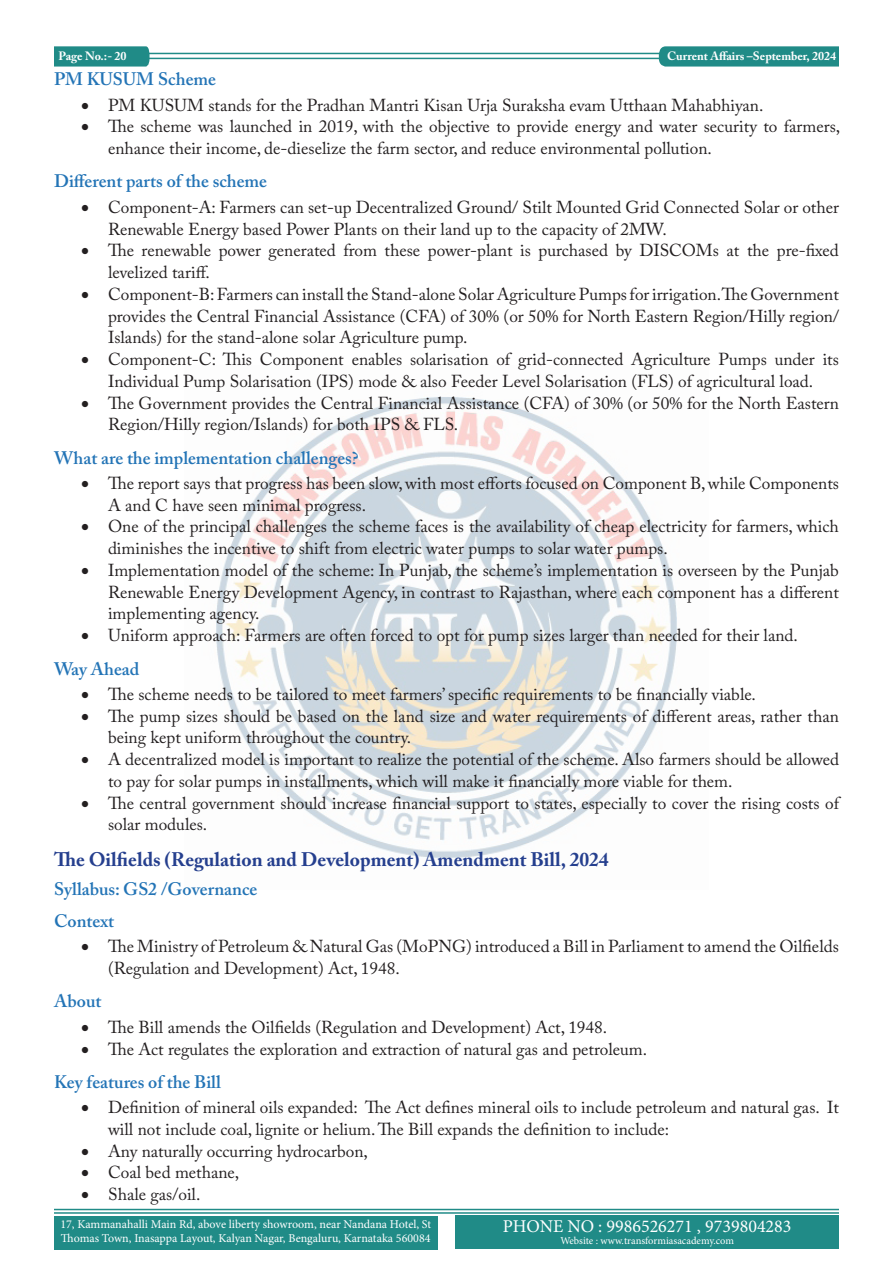
<style>
.page{position:relative;width:893px;height:1263px;background:#fff}
.page>*{position:absolute;margin:0;border:0;box-sizing:border-box;transform-origin:0 0}
.Main_Heading{font:700 19.5px "Adobe Caslon Pro";color:#253f8e}
.Sub_heading{font:600 18px "Adobe Caslon Pro";color:#2374b6}
.t1{font:18px "Minion Pro";color:#fff}
.t2{font:17.25px/21.8px "Adobe Caslon Pro";color:#231f20}
.t3{font:12px/14.4px "Minion Pro";letter-spacing:-.005em;color:#fff}
.t4{font:700 12px "Adobe Caslon Pro";color:#fff}
.t5{font:10.5px "Minion Pro";color:#fff}
</style>
<div class="page">
<hr style="left:148px;top:53px;width:691px;height:1px;background:#208b87">
<hr style="left:148px;top:58px;width:690px;height:1px;background:#208b87">
<svg style="left:54px;top:46px;width:96px;height:21px;background:#2a908c"></svg>
<svg style="left:659px;top:46px;width:180px;height:21px;background:#29908c"></svg>
<hr style="left:54px;top:1209px;width:785px;height:1px;background:#208b87">
<hr style="left:54px;top:1212px;width:785px;height:2px;background:#208b87">
<div style="left:54px;top:1216px;width:383px;height:33px;background:#208b87"></div>
<div style="left:455px;top:1216px;width:384px;height:33px;background:#208b87"></div>
<img style="left:216px;top:397px;width:461px;height:461px">
<p class="t4" style="left:59px;top:49px;width:70px">Page No.:- 20</p>
<p class="t4" style="left:667px;top:49px;width:170px">Current Affairs –September, 2024</p>
<p class="Sub_heading" style="left:54px;top:68px;width:163px">PM KUSUM Scheme</p>
<p class="t2" style="left:81px;top:94px;width:684px">• PM KUSUM stands for the Pradhan Mantri Kisan Urja Suraksha evam Utthaan Mahabhiyan.</p>
<p class="t2" style="left:108px;top:116px;width:734px;text-indent:-27px">• The scheme was launched in 2019, with the objective to provide energy and water security to farmers, enhance their income, de-dieselize the farm sector, and reduce environmental pollution.</p>
<p class="Sub_heading" style="left:54px;top:171px;width:215px">Different parts of the scheme</p>
<p class="t2" style="left:108px;top:196px;width:732px;text-indent:-27px">• Component-A: Farmers can set-up Decentralized Ground/ Stilt Mounted Grid Connected Solar or other<br>Renewable Energy based Power Plants on their land up to the capacity of 2MW.</p>
<p class="t2" style="left:108px;top:239px;width:732px;text-indent:-27px">• The renewable power generated from these power-plant is purchased by DISCOMs at the pre-fixed levelized tariff.</p>
<p class="t2" style="left:108px;top:283px;width:732px;text-align:justify;text-indent:-27px">• Component-B: Farmers can install the Stand-alone Solar Agriculture Pumps for irrigation. The Government provides the Central Financial Assistance (CFA) of 30% (or 50% for North Eastern Region/Hilly region/ Islands) for the stand-alone solar Agriculture pump.</p>
<p class="t2" style="left:81px;top:348px;width:759px;text-align:center">• Component-C: This Component enables solarisation of grid-connected Agriculture Pumps under its<br>Individual Pump Solarisation (IPS) mode &amp; also Feeder Level Solarisation (FLS) of agricultural load.</p>
<p class="t2" style="left:108px;top:392px;width:733px;text-indent:-27px">• The Government provides the Central Financial Assistance (CFA) of 30% (or 50% for the North Eastern<br>Region/Hilly region/Islands) for both IPS &amp; FLS.</p>
<p class="Sub_heading" style="left:54px;top:447px;width:306px">What are the implementation challenges?</p>
<p class="t2" style="left:108px;top:472px;width:733px;text-indent:-27px">• The report says that progress has been slow, with most efforts focused on Component B, while Components<br>A and C have seen minimal progress.</p>
<p class="t2" style="left:108px;top:516px;width:732px;text-indent:-27px">• One of the principal challenges the scheme faces is the availability of cheap electricity for farmers, which diminishes the incentive to shift from electric water pumps to solar water pumps.</p>
<p class="t2" style="left:108px;top:559px;width:732px;text-align:justify;text-indent:-27px">• Implementation model of the scheme: In Punjab, the scheme’s implementation is overseen by the Punjab Renewable Energy Development Agency, in contrast to Rajasthan, where each component has a different implementing agency.</p>
<p class="t2" style="left:81px;top:624px;width:718px">• Uniform approach: Farmers are often forced to opt for pump sizes larger than needed for their land.</p>
<p class="Sub_heading" style="left:54px;top:658px;width:87px">Way Ahead</p>
<p class="t2" style="left:81px;top:683px;width:676px">• The scheme needs to be tailored to meet farmers’ specific requirements to be financially viable.</p>
<p class="t2" style="left:108px;top:705px;width:732px;text-indent:-27px">• The pump sizes should be based on the land size and water requirements of different areas, rather than being kept uniform throughout the country.</p>
<p class="t2" style="left:108px;top:748px;width:733px;text-indent:-27px">• A decentralized model is important to realize the potential of the scheme. Also farmers should be allowed to pay for solar pumps in installments, which will make it financially more viable for them.</p>
<p class="t2" style="left:108px;top:792px;width:732px;text-indent:-27px">• The central government should increase financial support to states, especially to cover the rising costs of solar modules.</p>
<p class="Main_Heading" style="left:54px;top:848px;width:556px">The Oilfields (Regulation and Development) Amendment Bill, 2024</p>
<p class="Sub_heading" style="left:54px;top:878px;width:205px">Syllabus: GS2 /Governance</p>
<p class="Sub_heading" style="left:54px;top:910px;width:62px">Context</p>
<p class="t2" style="left:108px;top:935px;width:732px;text-indent:-27px">• The Ministry of Petroleum &amp; Natural Gas (MoPNG) introduced a Bill in Parliament to amend the Oilfields (Regulation and Development) Act, 1948.</p>
<p class="Sub_heading" style="left:54px;top:991px;width:49px">About</p>
<p class="t2" style="left:81px;top:1016px;width:528px">• The Bill amends the Oilfields (Regulation and Development) Act, 1948.</p>
<p class="t2" style="left:81px;top:1038px;width:568px">• The Act regulates the exploration and extraction of natural gas and petroleum.</p>
<p class="Sub_heading" style="left:54px;top:1071px;width:168px">Key features of the Bill</p>
<p class="t2" style="left:108px;top:1096px;width:733px;text-indent:-27px">• Definition of mineral oils expanded: The Act defines mineral oils to include petroleum and natural gas. It will not include coal, lignite or helium. The Bill expands the definition to include:</p>
<p class="t2" style="left:81px;top:1140px;width:288px">• Any naturally occurring hydrocarbon,</p>
<p class="t2" style="left:81px;top:1161px;width:160px">• Coal bed methane,</p>
<p class="t2" style="left:81px;top:1183px;width:121px">• Shale gas/oil.</p>
<p class="t3" style="left:60px;top:1217px;width:372px">17, Kammanahalli Main Rd, above liberty showroom, near Nandana Hotel, St<br>Thomas Town, Inasappa Layout, Kalyan Nagar, Bengaluru, Karnataka 560084</p>
<p class="t1" style="left:503px;top:1214px;width:290px">PHONE NO : 9986526271 , 9739804283</p>
<p class="t5" style="left:560px;top:1234px;width:175px">Website : www.transformiasacademy.com</p>
</div>
